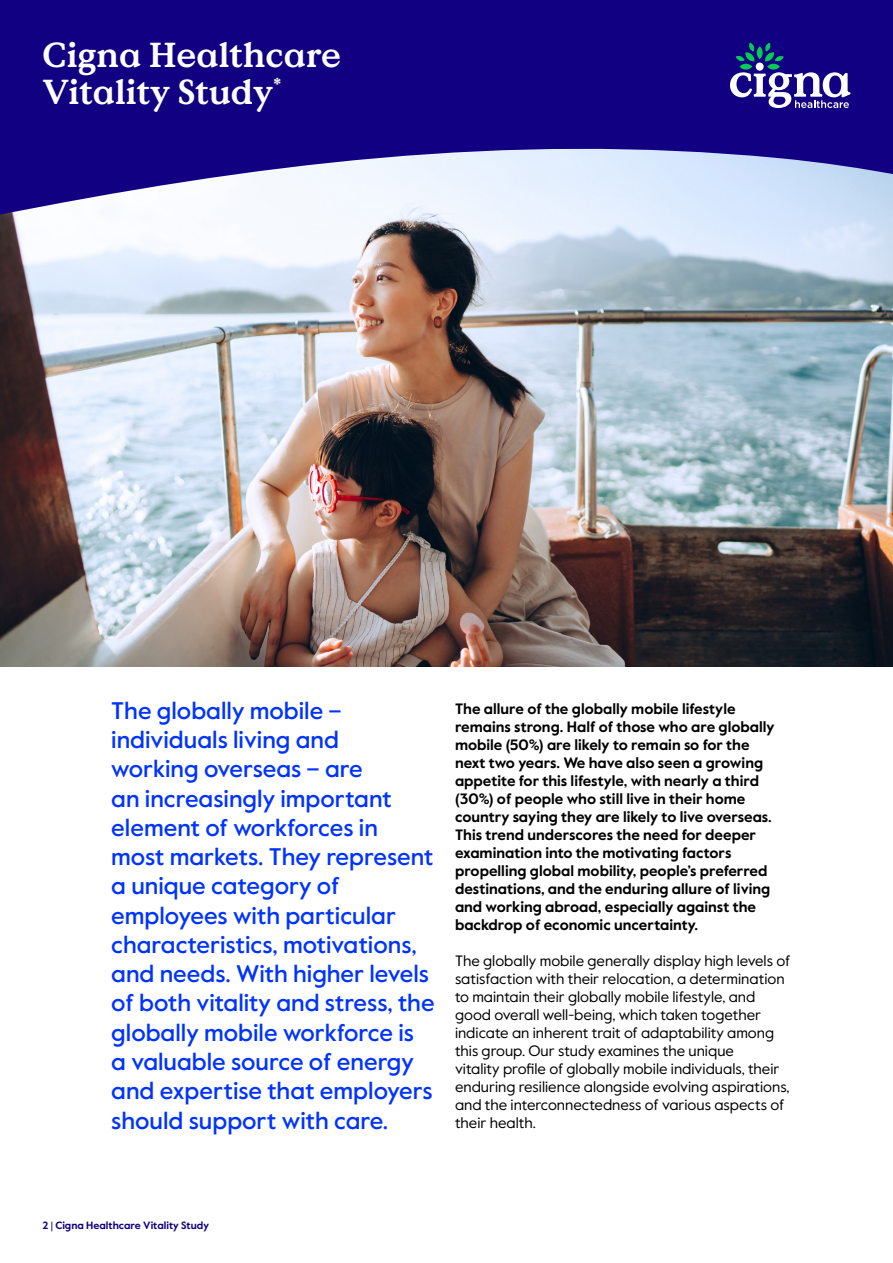
<style>
.page{position:relative;width:893px;height:1263px;background:#fff}
.page>*{position:absolute;margin:0;border:0;box-sizing:border-box;transform-origin:0 0}
.t1{font:700 34.65px/36.2px "Value Serif Pro";color:#fff}
.t2{font:500 24px/29.2px "Value Sans Pro";color:#03f}
.t3{font:700 15px/18px "Value Sans Pro";color:#000}
.t4{font:15px/18px "Value Sans Pro";color:#000}
.t5{font:700 10.5px "Value Sans Pro";color:#110081}
.s1{font-weight:400}
</style>
<div class="page">
<img style="left:0;top:217px;width:893px;height:449px">
<svg style="left:0;top:0;width:893px;height:217px;background:#43399e"></svg>
<svg style="left:730px;top:43px;width:120px;height:65px"></svg>
<h1 class="t1" style="left:43px;top:39px;width:300px">Cigna Healthcare<br>Vitality Study<sup>*</sup></h1>
<p class="t2" style="left:111px;top:697px;width:325px">The globally mobile – individuals living and<br>working overseas – are<br>an increasingly important element of workforces in most markets. They represent a unique category of employees with particular characteristics, motivations, and needs. With higher levels of both vitality and stress, the globally mobile workforce is a valuable source of energy and expertise that employers should support with care.</p>
<p class="t3" style="left:455px;top:700px;width:321px">The allure of the globally mobile lifestyle remains strong. Half of those who are globally mobile (50%) are likely to remain so for the next two years. We have also seen a growing appetite for this lifestyle, with nearly a third (30%) of people who still live in their home country saying they are likely to live overseas.<br>This trend underscores the need for deeper examination into the motivating factors propelling global mobility, people’s preferred destinations, and the enduring allure of living and working abroad, especially against the backdrop of economic uncertainty.</p>
<p class="t4" style="left:455px;top:952px;width:337px">The globally mobile generally display high levels of satisfaction with their relocation, a determination to maintain their globally mobile lifestyle, and good overall well-being, which taken together indicate an inherent trait of adaptability among this group. Our study examines the unique<br>vitality profile of globally mobile individuals, their enduring resilience alongside evolving aspirations, and the interconnectedness of various aspects of their health.</p>
<p class="t5" style="left:43px;top:1218px;width:168px">2 <span class="s1">|</span> Cigna Healthcare Vitality Study</p>
</div>
